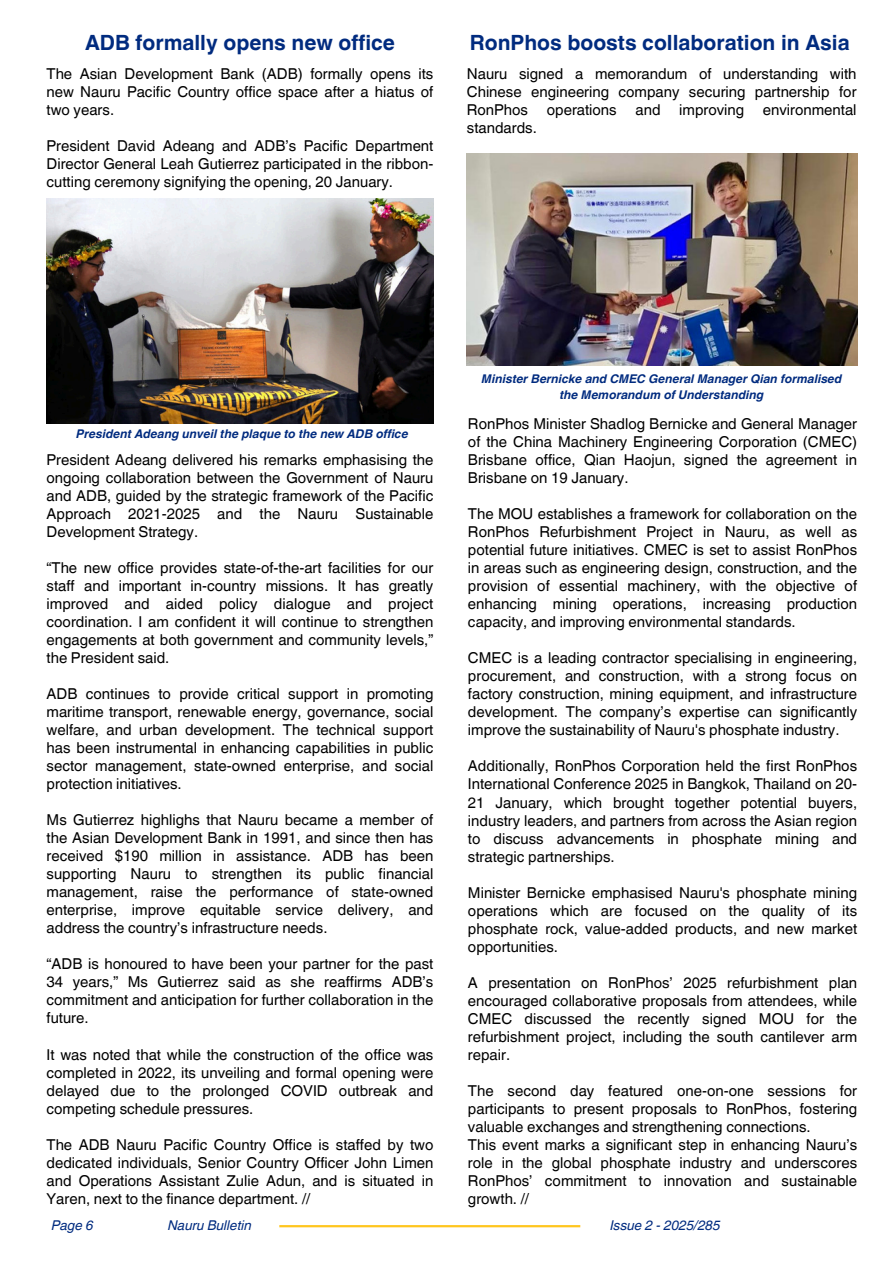
<style>
.page{position:relative;width:894px;height:1264px;background:#fff}
.page>*{position:absolute;margin:0;border:0;box-sizing:border-box;transform-origin:0 0}
.t1{font:700 21px "Helvetica World";color:#012b7f}
.t2{font:15px/18px "Helvetica World";color:#000;text-align:justify}
.t3{font:italic 13.5px "Helvetica World";color:#012b7f}
.t4{font:italic 700 12px/16px "Helvetica World";color:#012b7f;text-align:center}
</style>
<div class="page">
<hr style="left:279px;top:1224px;width:301px;height:3px;background:#ffc61e">
<img style="left:47px;top:198px;width:387px;height:225px">
<img style="left:466px;top:154px;width:391px;height:211px">
<h2 class="t1" style="left:85px;top:26px;width:311px">ADB formally opens new office</h2>
<p class="t2" style="left:47px;top:65px;width:388px">The Asian Development Bank (ADB) formally opens its new Nauru Pacific Country office space after a hiatus of two years.</p>
<p class="t2" style="left:47px;top:137px;width:388px">President David Adeang and ADB’s Pacific Department Director General Leah Gutierrez participated in the ribbon&shy;cutting ceremony signifying the opening, 20 January.</p>
<h2 class="t1" style="left:469px;top:26px;width:381px">RonPhos boosts collaboration in Asia</h2>
<h2 class="t2" style="left:466px;top:65px;width:391px">Nauru signed a memorandum of understanding with Chinese engineering company securing partnership for RonPhos operations and improving environmental standards.</h2>
<h2 class="t4" style="left:76px;top:424px;width:333px">President Adeang unveil the plaque to the new ADB office</h2>
<h2 class="t2" style="left:47px;top:451px;width:388px">President Adeang delivered his remarks emphasising the ongoing collaboration between the Government of Nauru and ADB, guided by the strategic framework of the Pacific Approach 2021-2025 and the Nauru Sustainable Development Strategy.</h2>
<p class="t2" style="left:47px;top:559px;width:388px">“The new office provides state-of-the-art facilities for our staff and important in-country missions. It has greatly improved and aided policy dialogue and project coordination. I am confident it will continue to strengthen engagements at both government and community levels,” the President said.</p>
<h2 class="t2" style="left:47px;top:685px;width:388px">ADB continues to provide critical support in promoting maritime transport, renewable energy, governance, social welfare, and urban development. The technical support has been instrumental in enhancing capabilities in public sector management, state-owned enterprise, and social protection initiatives.</h2>
<h2 class="t2" style="left:47px;top:811px;width:388px">Ms Gutierrez highlighs that Nauru became a member of the Asian Development Bank in 1991, and since then has received $190 million in assistance. ADB has been supporting Nauru to strengthen its public financial management, raise the performance of state-owned enterprise, improve equitable service delivery, and address the country’s infrastructure needs.</h2>
<h2 class="t2" style="left:47px;top:955px;width:388px">“ADB is honoured to have been your partner for the past 34 years,” Ms Gutierrez said as she reaffirms ADB’s commitment and anticipation for further collaboration in the future.</h2>
<h2 class="t2" style="left:47px;top:1045px;width:388px">It was noted that while the construction of the office was completed in 2022, its unveiling and formal opening were delayed due to the prolonged COVID outbreak and competing schedule pressures.</h2>
<h2 class="t2" style="left:47px;top:1135px;width:388px">The ADB Nauru Pacific Country Office is staffed by two dedicated individuals, Senior Country Officer John Limen and Operations Assistant Zulie Adun, and is situated in Yaren, next to the finance department. //</h2>
<h1 class="t3" style="left:51px;top:1213px;width:43px">Page 6</h1>
<h1 class="t3" style="left:168px;top:1213px;width:85px">Nauru Bulletin</h1>
<h2 class="t4" style="left:481px;top:369px;width:362px">Minister Bernicke and CMEC General Manager Qian formalised the Memorandum of Understanding</h2>
<p class="t2" style="left:468px;top:415px;width:390px">RonPhos Minister Shadlog Bernicke and General Manager of the China Machinery Engineering Corporation (CMEC)<br>Brisbane office, Qian Haojun, signed the agreement in Brisbane on 19 January.</p>
<h2 class="t2" style="left:468px;top:505px;width:390px">The MOU establishes a framework for collaboration on the RonPhos Refurbishment Project in Nauru, as well as potential future initiatives. CMEC is set to assist RonPhos in areas such as engineering design, construction, and the provision of essential machinery, with the objective of enhancing mining operations, increasing production capacity, and improving environmental standards.</h2>
<h2 class="t2" style="left:468px;top:649px;width:390px">CMEC is a leading contractor specialising in engineering, procurement, and construction, with a strong focus on factory construction, mining equipment, and infrastructure development. The company’s expertise can significantly improve the sustainability of Nauru's phosphate industry.</h2>
<h2 class="t2" style="left:468px;top:757px;width:390px">Additionally, RonPhos Corporation held the first RonPhos International Conference 2025 in Bangkok, Thailand on 20- 21 January, which brought together potential buyers, industry leaders, and partners from across the Asian region to discuss advancements in phosphate mining and strategic partnerships.</h2>
<h2 class="t2" style="left:468px;top:883px;width:390px">Minister Bernicke emphasised Nauru's phosphate mining operations which are focused on the quality of its phosphate rock, value-added products, and new market opportunities.</h2>
<h2 class="t2" style="left:468px;top:973px;width:390px">A presentation on RonPhos’ 2025 refurbishment plan encouraged collaborative proposals from attendees, while CMEC discussed the recently signed MOU for the refurbishment project, including the south cantilever arm repair.</h2>
<h2 class="t2" style="left:468px;top:1081px;width:390px;text-align:left">The second day featured one-on-one sessions for participants to present proposals to RonPhos, fostering valuable exchanges and strengthening connections.<br>This event marks a significant step in enhancing Nauru’s role in the global phosphate industry and underscores RonPhos’ commitment to innovation and sustainable growth. //</h2>
<h2 class="t3" style="left:610px;top:1213px;width:112px">Issue 2 - 2025/285</h2>
</div>
